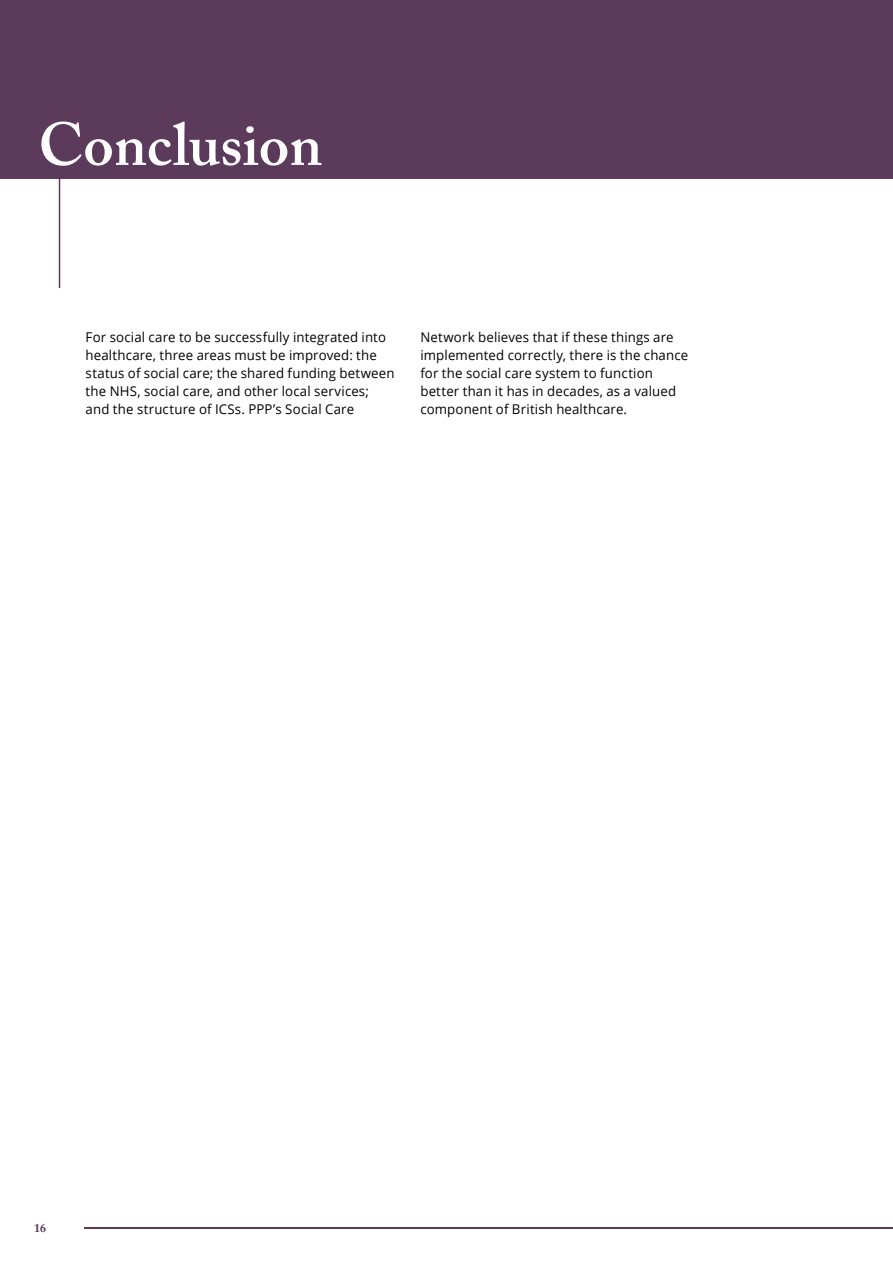
<style>
.page{position:relative;width:893px;height:1263px;background:#fff}
.page>*{position:absolute;margin:0;border:0;box-sizing:border-box;transform-origin:0 0}
.t1{font:600 60px "Adobe Caslon Pro";color:#fff}
.Main_Body_Indent{font:13.5px/18px "Open Sans";letter-spacing:.01em;color:#000}
.t2{font:700 12px "Adobe Caslon Pro";color:#5b3a5b}
</style>
<div class="page">
<div style="left:0;top:0;width:893px;height:179px;background:#5b3a5b"></div>
<hr style="left:59px;top:179px;width:1px;height:109px;background:#5b3a5b">
<hr style="left:84px;top:1227px;width:809px;height:2px;background:#5b3a5b">
<p class="t1" style="left:38px;top:109px;width:285px">Conclusion</p>
<p class="Main_Body_Indent" style="left:86px;top:328px;width:310px">For social care to be successfully integrated into healthcare, three areas must be improved: the status of social care; the shared funding between the NHS, social care, and other local services; and the structure of ICSs. PPP’s Social Care</p>
<p class="Main_Body_Indent" style="left:420px;top:328px;width:269px">Network believes that if these things are implemented correctly, there is the chance for the social care system to function better than it has in decades, as a valued component of British healthcare.</p>
<p class="t2" style="left:34px;top:1221px;width:13px">16</p>
</div>
